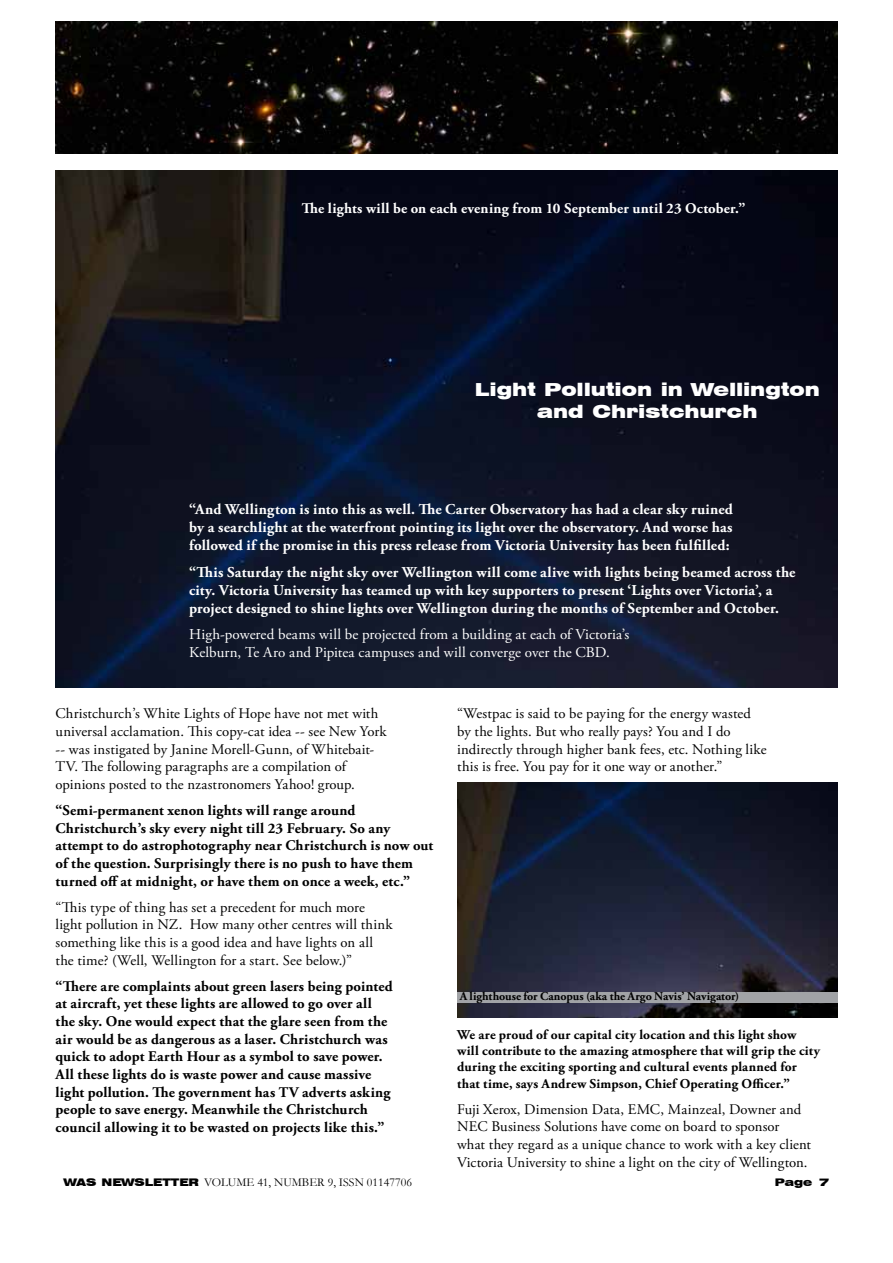
<style>
.page{position:relative;width:893px;height:1263px;background:#fff}
.page>*{position:absolute;margin:0;border:0;box-sizing:border-box;transform-origin:0 0}
.t1{font:900 expanded 18px/21.6px "Swiss 721 BT";letter-spacing:-.005em;color:#fff;text-align:center}
.t2{font:700 15px/18px "Adobe Garamond Pro";letter-spacing:.01em;color:#fff;text-align:justify}
.t3{font:15px/18px "Adobe Garamond Pro";letter-spacing:.01em;color:#fff}
.t4{font:14.7px/17.7px "Adobe Garamond Pro";letter-spacing:.01em;color:#000}
.t5{font:700 14.7px/17.7px "Adobe Garamond Pro";letter-spacing:.01em;color:#000}
.t6{font:700 14.7px "Adobe Garamond Pro";letter-spacing:.01em;color:#fff}
.t7{font:700 13.5px/16.2px "Adobe Garamond Pro";letter-spacing:.015em;color:#000}
.t8{font:700 12px "Adobe Garamond Pro";color:#000}
.t9{font:12px "Garamond";color:#000}
.t10{font:900 expanded 10.5px "Swiss 721 BT";color:#000}
.s1{font-family:"Swiss 721 BT";font-weight:900;font-stretch:expanded;font-size:10.5px}
</style>
<div class="page">
<img style="left:55px;top:21px;width:782px;height:133px">
<img style="left:55px;top:170px;width:783px;height:517px">
<img style="left:457px;top:782px;width:381px;height:236px">
<div style="left:457px;top:992px;width:381px;height:10px;background:#a1a3a6"></div>
<p class="t6" style="left:302px;top:200px;width:445px">The lights will be on each evening from 10 September until 23 October.”</p>
<p class="t1" style="left:475px;top:379px;width:346px">Light Pollution in Wellington and Christchurch</p>
<p class="t2" style="left:189px;top:501px;width:545px">“And Wellington is into this as well. The Carter Observatory has had a clear sky ruined by a searchlight at the waterfront pointing its light over the observatory. And worse has followed if the promise in this press release from Victoria University has been fulfilled:</p>
<p class="t2" style="left:189px;top:563px;width:608px;text-align:left">“This Saturday the night sky over Wellington will come alive with lights being beamed across the city. Victoria University has teamed up with key supporters to present ‘Lights over Victoria’, a project designed to shine lights over Wellington during the months of September and October.</p>
<p class="t3" style="left:189px;top:626px;width:442px">High-powered beams will be projected from a building at each of Victoria’s<br>Kelburn, Te Aro and Pipitea campuses and will converge over the CBD.</p>
<p class="t4" style="left:56px;top:705px;width:332px">Christchurch’s White Lights of Hope have not met with universal acclamation. This copy-cat idea -- see New York -- was instigated by Janine Morell-Gunn, of Whitebait-TV. The following paragraphs are a compilation of opinions posted to the nzastronomers Yahoo! group.</p>
<p class="t5" style="left:56px;top:802px;width:379px">“Semi-permanent xenon lights will range around Christchurch’s sky every night till 23 February. So any attempt to do astrophotography near Christchurch is now out of the question. Surprisingly there is no push to have them turned off at midnight, or have them on once a week, etc.”</p>
<p class="t4" style="left:56px;top:899px;width:339px">“This type of thing has set a precedent for much more light pollution in NZ. How many other centres will think something like this is a good idea and have lights on all the time? (Well, Wellington for a start. See below.)”</p>
<p class="t5" style="left:56px;top:977px;width:339px">“There are complaints about green lasers being pointed at aircraft, yet these lights are allowed to go over all the sky. One would expect that the glare seen from the air would be as dangerous as a laser. Christchurch was quick to adopt Earth Hour as a symbol to save power.<br>All these lights do is waste power and cause massive light pollution. The government has TV adverts asking people to save energy. Meanwhile the Christchurch council allowing it to be wasted on projects like this.”</p>
<p class="t4" style="left:457px;top:705px;width:311px">“Westpac is said to be paying for the energy wasted by the lights. But who really pays? You and I do indirectly through higher bank fees, etc. Nothing like this is free. You pay for it one way or another.”</p>
<p class="t8" style="left:460px;top:989px;width:281px">A lighthouse for Canopus (aka the Argo Navis’ Navigator)</p>
<p class="t7" style="left:457px;top:1027px;width:364px">We are proud of our capital city location and this light show will contribute to the amazing atmosphere that will grip the city during the exciting sporting and cultural events planned for that time, says Andrew Simpson, Chief Operating Officer.”</p>
<p class="t4" style="left:457px;top:1101px;width:355px">Fuji Xerox, Dimension Data, EMC, Mainzeal, Downer and NEC Business Solutions have come on board to sponsor what they regard as a unique chance to work with a key client Victoria University to shine a light on the city of Wellington.</p>
<p class="t9" style="left:64px;top:1174px;width:350px"><span class="s1">WAS NEWSLETTER</span> VOLUME 41, NUMBER 9, ISSN 01147706</p>
<p class="t10" style="left:775px;top:1176px;width:56px">Page 7</p>
</div>
